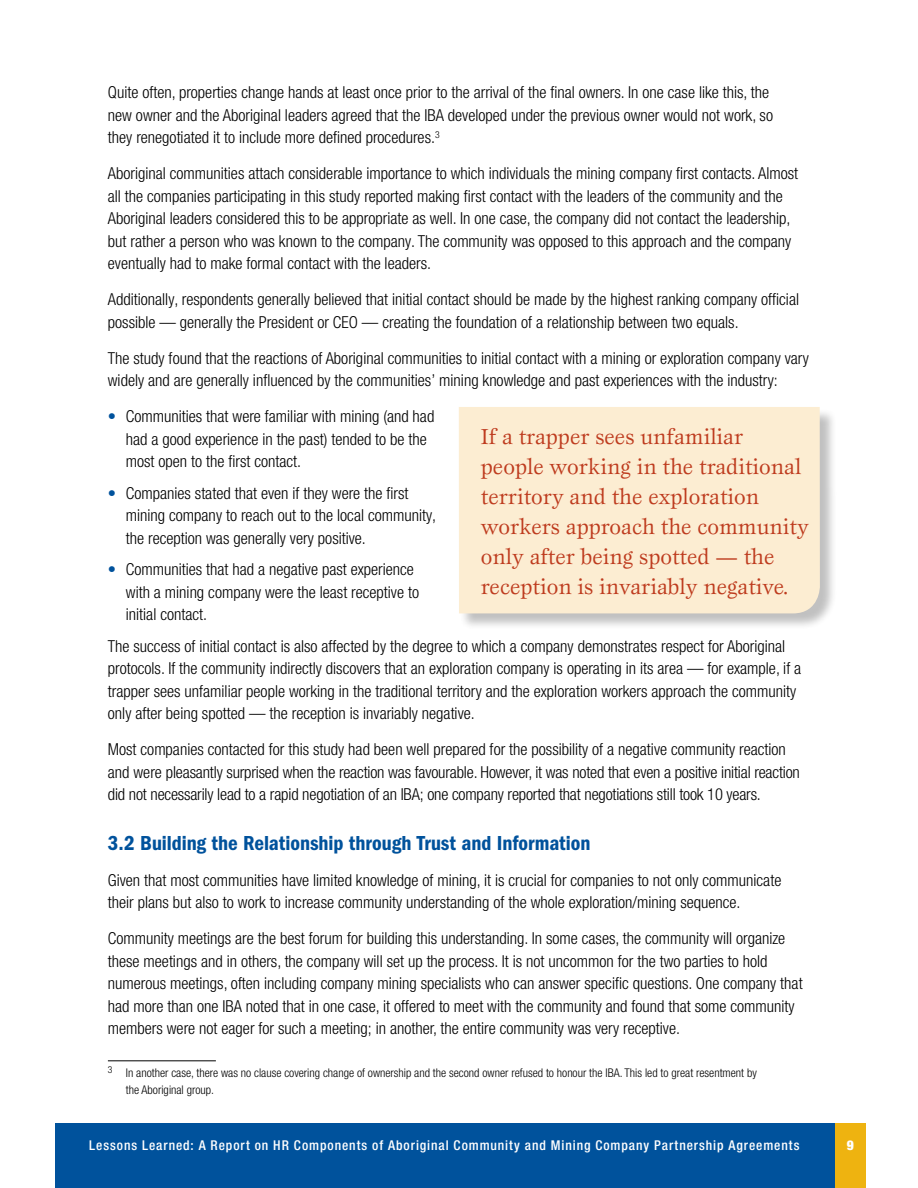
<style>
.page{position:relative;width:918px;height:1188px;background:#fff}
.page>*{position:absolute;margin:0;border:0;box-sizing:border-box;transform-origin:0 0}
.t1{font:22.5px/30px "Esprit";color:#be3b1e}
.t2{font:21px "ITC Franklin Gothic Std Dm Cd";color:#00529c}
.t3{font:300 condensed 16.5px/22.5px "Helvetica Neue LT Pro";color:#000}
.t4{font:500 condensed 13.5px "Helvetica Neue LT Pro";letter-spacing:.07em;color:#fff}
.t5{font:900 condensed 13.5px "Helvetica Neue LT Pro";color:#fff}
.t6{font:300 condensed 12px/16.5px "Helvetica Neue LT Pro";color:#000}
.s1{color:#00529c}
</style>
<div class="page">
<div style="left:56px;top:1123px;width:799px;height:65px;background:#00529c"></div>
<div style="left:835px;top:1123px;width:31px;height:65px;background:#eeb310"></div>
<hr style="left:108px;top:1060px;width:108px;height:1px;background:#000">
<div style="left:460px;top:408px;width:377px;height:223px;background:#000;opacity:.25"></div>
<div style="left:459px;top:407px;width:361px;height:206px;background:#fcedd2"></div>
<p class="t3" style="left:108px;top:81px;width:667px">Quite often, properties change hands at least once prior to the arrival of the final owners. In one case like this, the new owner and the Aboriginal leaders agreed that the IBA developed under the previous owner would not work, so they renegotiated it to include more defined procedures.<sup>3</sup></p>
<p class="t3" style="left:108px;top:162px;width:692px">Aboriginal communities attach considerable importance to which individuals the mining company first contacts. Almost all the companies participating in this study reported making first contact with the leaders of the community and the Aboriginal leaders considered this to be appropriate as well. In one case, the company did not contact the leadership, but rather a person who was known to the company. The community was opposed to this approach and the company eventually had to make formal contact with the leaders.</p>
<p class="t3" style="left:108px;top:288px;width:693px">Additionally, respondents generally believed that initial contact should be made by the highest ranking company official possible — generally the President or CEO — creating the foundation of a relationship between two equals.</p>
<p class="t3" style="left:108px;top:347px;width:702px">The study found that the reactions of Aboriginal communities to initial contact with a mining or exploration company vary widely and are generally influenced by the communities’ mining knowledge and past experiences with the industry:</p>
<p class="t3" style="left:126px;top:405px;width:310px;text-indent:-18px"><span class="s1">•</span> Communities that were familiar with mining (and had had a good experience in the past) tended to be the most open to the first contact.</p>
<p class="t3" style="left:126px;top:482px;width:312px;text-indent:-18px"><span class="s1">•</span> Companies stated that even if they were the first mining company to reach out to the local community, the reception was generally very positive.</p>
<p class="t3" style="left:126px;top:558px;width:295px;text-indent:-18px"><span class="s1">•</span> Communities that had a negative past experience with a mining company were the least receptive to initial contact.</p>
<p class="t3" style="left:108px;top:635px;width:695px">The success of initial contact is also affected by the degree to which a company demonstrates respect for Aboriginal protocols. If the community indirectly discovers that an exploration company is operating in its area — for example, if a trapper sees unfamiliar people working in the traditional territory and the exploration workers approach the community only after being spotted — the reception is invariably negative.</p>
<p class="t3" style="left:108px;top:738px;width:694px">Most companies contacted for this study had been well prepared for the possibility of a negative community reaction and were pleasantly surprised when the reaction was favourable. However, it was noted that even a positive initial reaction did not necessarily lead to a rapid negotiation of an IBA; one company reported that negotiations still took 10 years.</p>
<p class="t2" style="left:108px;top:831px;width:484px">3.2 Building the Relationship through Trust and Information</p>
<p class="t3" style="left:108px;top:869px;width:675px">Given that most communities have limited knowledge of mining, it is crucial for companies to not only communicate their plans but also to work to increase community understanding of the whole exploration/mining sequence.</p>
<p class="t3" style="left:108px;top:927px;width:696px">Community meetings are the best forum for building this understanding. In some cases, the community will organize these meetings and in others, the company will set up the process. It is not uncommon for the two parties to hold numerous meetings, often including company mining specialists who can answer specific questions. One company that had more than one IBA noted that in one case, it offered to meet with the community and found that some community members were not eager for such a meeting; in another, the entire community was very receptive.</p>
<p class="t6" style="left:126px;top:1065px;width:633px;text-indent:-18px"><sup>3</sup> In another case, there was no clause covering change of ownership and the second owner refused to honour the IBA. This led to great resentment by the Aboriginal group.</p>
<h1 class="t1" style="left:481px;top:421px;width:329px">If a trapper sees unfamiliar people working in the traditional territory and the exploration workers approach the community only after being spotted — the reception is invariably negative.</h1>
<p class="t4" style="left:89px;top:1138px;width:712px">Lessons Learned: A Report on HR Components of Aboriginal Community and Mining Company Partnership Agreements</p>
<p class="t5" style="left:847px;top:1138px;width:9px">9</p>
</div>
